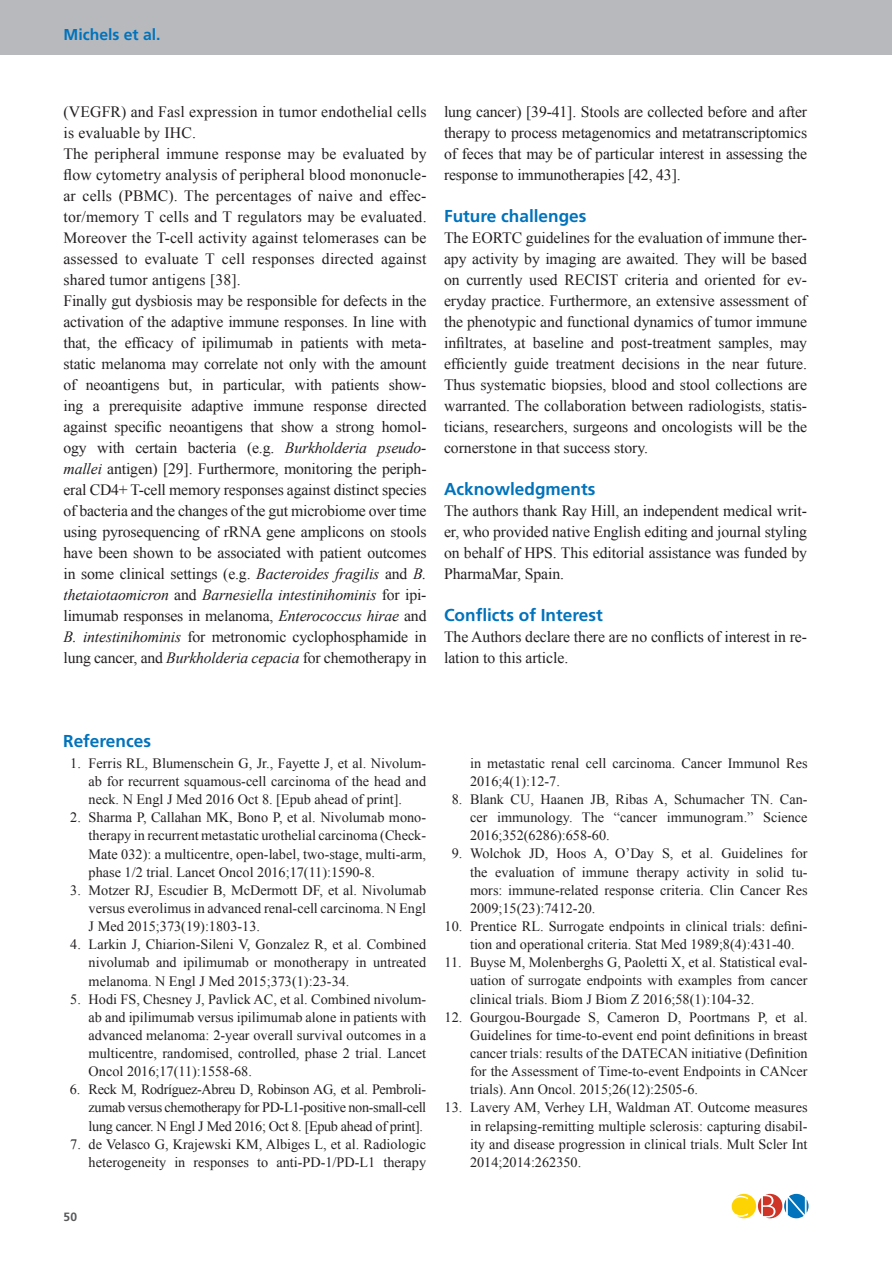
<style>
.page{position:relative;width:893px;height:1264px;background:#fff}
.page>*{position:absolute;margin:0;border:0;box-sizing:border-box;transform-origin:0 0}
.t1{font:700 17.25px "Frutiger";color:#0073bc}
.t2{font:15.75px/21px "Times New Roman";letter-spacing:-.01em;color:#231f20;text-align:justify}
.t3{font:700 15.75px "Frutiger";color:#0073bc}
.t4{font:14.25px/18.1px "Times New Roman";color:#231f20;text-align:justify}
.t5{font:700 12px "Frutiger";color:#57585a}
.s1{font-style:italic}
</style>
<div class="page">
<div style="left:0;top:0;width:892px;height:54px;background:#b8b9bc"></div>
<svg style="left:732px;top:1194px;width:77px;height:24px"></svg>
<p class="t3" style="left:63px;top:26px;width:99px">Michels et al.</p>
<p class="t2" style="left:63px;top:101px;width:365px;text-align:left">(VEGFR) and Fasl expression in tumor endothelial cells is evaluable by IHC.<br>The peripheral immune response may be evaluated by flow cytometry analysis of peripheral blood mononucle&shy;ar cells (PBMC). The percentages of naive and effec&shy;tor/memory T cells and T regulators may be evaluated.<br>Moreover the T-cell activity against telomerases can be assessed to evaluate T cell responses directed against shared tumor antigens [38].<br>Finally gut dysbiosis may be responsible for defects in the activation of the adaptive immune responses. In line with that, the efficacy of ipilimumab in patients with meta&shy;static melanoma may correlate not only with the amount of neoantigens but, in particular, with patients show&shy;ing a prerequisite adaptive immune response directed against specific neoantigens that show a strong homol&shy;ogy with certain bacteria (e.g. <span class="s1">Burkholderia pseudo&shy;mallei</span> antigen) [29]. Furthermore, monitoring the periph&shy;eral CD4+ T-cell memory responses against distinct species of bacteria and the changes of the gut microbiome over time using pyrosequencing of rRNA gene amplicons on stools have been shown to be associated with patient outcomes in some clinical settings (e.g. <span class="s1">Bacteroides fragilis</span> and <span class="s1">B. thetaiotaomicron</span> and <span class="s1">Barnesiella intestinihominis</span> for ipi&shy;limumab responses in melanoma, <span class="s1">Enterococcus hirae</span> and <span class="s1">B. intestinihominis</span> for metronomic cyclophosphamide in lung cancer, and <span class="s1">Burkholderia cepacia</span> for chemotherapy in</p>
<p class="t2" style="left:444px;top:101px;width:365px">lung cancer) [39-41]. Stools are collected before and after therapy to process metagenomics and metatranscriptomics of feces that may be of particular interest in assessing the response to immunotherapies [42, 43].</p>
<p class="t1" style="left:444px;top:206px;width:144px">Future challenges</p>
<p class="t2" style="left:444px;top:227px;width:365px">The EORTC guidelines for the evaluation of immune ther&shy;apy activity by imaging are awaited. They will be based on currently used RECIST criteria and oriented for ev&shy;eryday practice. Furthermore, an extensive assessment of the phenotypic and functional dynamics of tumor immune infiltrates, at baseline and post-treatment samples, may efficiently guide treatment decisions in the near future.<br>Thus systematic biopsies, blood and stool collections are warranted. The collaboration between radiologists, statis&shy;ticians, researchers, surgeons and oncologists will be the cornerstone in that success story.</p>
<p class="t1" style="left:444px;top:479px;width:153px">Acknowledgments</p>
<p class="t2" style="left:444px;top:500px;width:365px">The authors thank Ray Hill, an independent medical writ&shy;er, who provided native English editing and journal styling on behalf of HPS. This editorial assistance was funded by PharmaMar, Spain.</p>
<p class="t1" style="left:444px;top:605px;width:160px">Conflicts of Interest</p>
<p class="t2" style="left:444px;top:626px;width:365px">The Authors declare there are no conflicts of interest in re&shy;lation to this article.</p>
<p class="t1" style="left:63px;top:731px;width:89px">References</p>
<p class="t4" style="left:89px;top:754px;width:339px;text-indent:-18px">1. Ferris RL, Blumenschein G, Jr., Fayette J, et al. Nivolum&shy;ab for recurrent squamous-cell carcinoma of the head and neck. N Engl J Med 2016 Oct 8. [Epub ahead of print].</p>
<p class="t4" style="left:89px;top:808px;width:339px;text-indent:-18px">2. Sharma P, Callahan MK, Bono P, et al. Nivolumab mono&shy;therapy in recurrent metastatic urothelial carcinoma (Check-Mate 032): a multicentre, open-label, two-stage, multi-arm, phase 1/2 trial. Lancet Oncol 2016;17(11):1590-8.</p>
<p class="t4" style="left:89px;top:881px;width:339px;text-indent:-18px">3. Motzer RJ, Escudier B, McDermott DF, et al. Nivolumab versus everolimus in advanced renal-cell carcinoma. N Engl J Med 2015;373(19):1803-13.</p>
<p class="t4" style="left:89px;top:935px;width:339px;text-indent:-18px">4. Larkin J, Chiarion-Sileni V, Gonzalez R, et al. Combined nivolumab and ipilimumab or monotherapy in untreated melanoma. N Engl J Med 2015;373(1):23-34.</p>
<p class="t4" style="left:89px;top:989px;width:339px;text-indent:-18px">5. Hodi FS, Chesney J, Pavlick AC, et al. Combined nivolum&shy;ab and ipilimumab versus ipilimumab alone in patients with advanced melanoma: 2-year overall survival outcomes in a multicentre, randomised, controlled, phase 2 trial. Lancet Oncol 2016;17(11):1558-68.</p>
<p class="t4" style="left:89px;top:1080px;width:339px;text-indent:-19px">6. Reck M, Rodríguez-Abreu D, Robinson AG, et al. Pembroli&shy;zumab versus chemotherapy for PD-L1-positive non-small-cell lung cancer. N Engl J Med 2016; Oct 8. [Epub ahead of print].</p>
<p class="t4" style="left:70px;top:1134px;width:357px;text-align:right">7. de Velasco G, Krajewski KM, Albiges L, et al. Radiologic heterogeneity in responses to anti-PD-1/PD-L1 therapy</p>
<p class="t5" style="left:63px;top:1209px;width:15px">50</p>
<p class="t4" style="left:470px;top:753px;width:339px">in metastatic renal cell carcinoma. Cancer Immunol Res<br>2016;4(1):12-7.</p>
<p class="t4" style="left:470px;top:790px;width:339px;text-indent:-18px">8. Blank CU, Haanen JB, Ribas A, Schumacher TN. Can&shy;cer immunology. The “cancer immunogram.” Science 2016;352(6286):658-60.</p>
<p class="t4" style="left:470px;top:844px;width:339px;text-indent:-18px">9. Wolchok JD, Hoos A, O’Day S, et al. Guidelines for the evaluation of immune therapy activity in solid tu&shy;mors: immune-related response criteria. Clin Cancer Res 2009;15(23):7412-20.</p>
<p class="t4" style="left:470px;top:917px;width:339px;text-indent:-26px">10. Prentice RL. Surrogate endpoints in clinical trials: defini&shy;tion and operational criteria. Stat Med 1989;8(4):431-40.</p>
<p class="t4" style="left:470px;top:953px;width:339px;text-indent:-26px">11. Buyse M, Molenberghs G, Paoletti X, et al. Statistical eval&shy;uation of surrogate endpoints with examples from cancer clinical trials. Biom J Biom Z 2016;58(1):104-32.</p>
<p class="t4" style="left:470px;top:1007px;width:339px;text-indent:-26px">12. Gourgou-Bourgade S, Cameron D, Poortmans P, et al.<br>Guidelines for time-to-event end point definitions in breast cancer trials: results of the DATECAN initiative (Definition for the Assessment of Time-to-event Endpoints in CANcer trials). Ann Oncol. 2015;26(12):2505-6.</p>
<p class="t4" style="left:470px;top:1098px;width:339px;text-indent:-26px">13. Lavery AM, Verhey LH, Waldman AT. Outcome measures in relapsing-remitting multiple sclerosis: capturing disabil&shy;ity and disease progression in clinical trials. Mult Scler Int 2014;2014:262350.</p>
</div>
